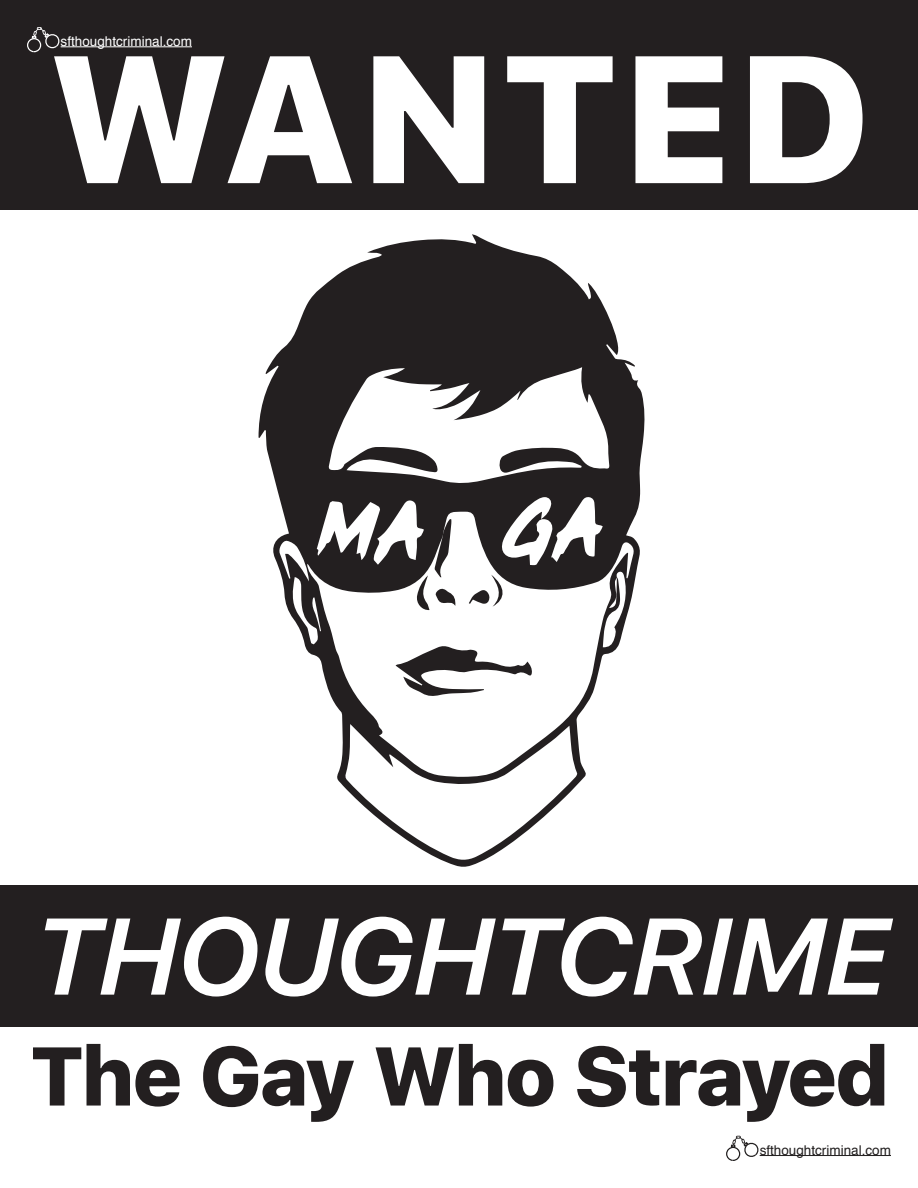
<style>
.page{position:relative;width:918px;height:1188px;background:#fff}
.page>*{position:absolute;margin:0;border:0;box-sizing:border-box;transform-origin:0 0}
.t1{font:800 180px "SFUI Text";color:#fff}
.t2{font:italic 600 108px "SFUI Text";letter-spacing:-.035em;color:#fff}
.t3{font:800 82.5px "SFUI Text";letter-spacing:-.04em;color:#231f20}
.t4{font:13.5px "Helvetica";color:#fff}
.t5{font:13.5px "Helvetica";color:#211e1e}
</style>
<div class="page">
<svg style="left:259px;top:234px;width:386px;height:633px"></svg>
<svg style="left:396px;top:646px;width:136px;height:51px"></svg>
<svg style="left:416px;top:519px;width:40px;height:92px"></svg>
<svg style="left:469px;top:575px;width:37px;height:32px"></svg>
<div style="left:0;top:885px;width:918px;height:142px;background:#231f20"></div>
<div style="left:0;top:0;width:918px;height:209px;background:#231f20"></div>
<hr style="left:61px;top:46px;width:131px;height:1px;background:#fff">
<svg style="left:27px;top:27px;width:33px;height:25px"></svg>
<hr style="left:760px;top:1155px;width:131px;height:1px;background:#211e1e">
<svg style="left:726px;top:1136px;width:33px;height:25px"></svg>
<p class="t4" style="left:61px;top:31px;width:133px">sfthoughtcriminal.com</p>
<h1 class="t1" style="left:46px;top:-15px;width:826px">WANTED</h1>
<h2 class="t2" style="left:30px;top:894px;width:860px">THOUGHTCRIME</h2>
<h3 class="t3" style="left:29px;top:1015px;width:862px">The Gay Who Strayed</h3>
<p class="t5" style="left:760px;top:1139px;width:133px">sfthoughtcriminal.com</p>
</div>
